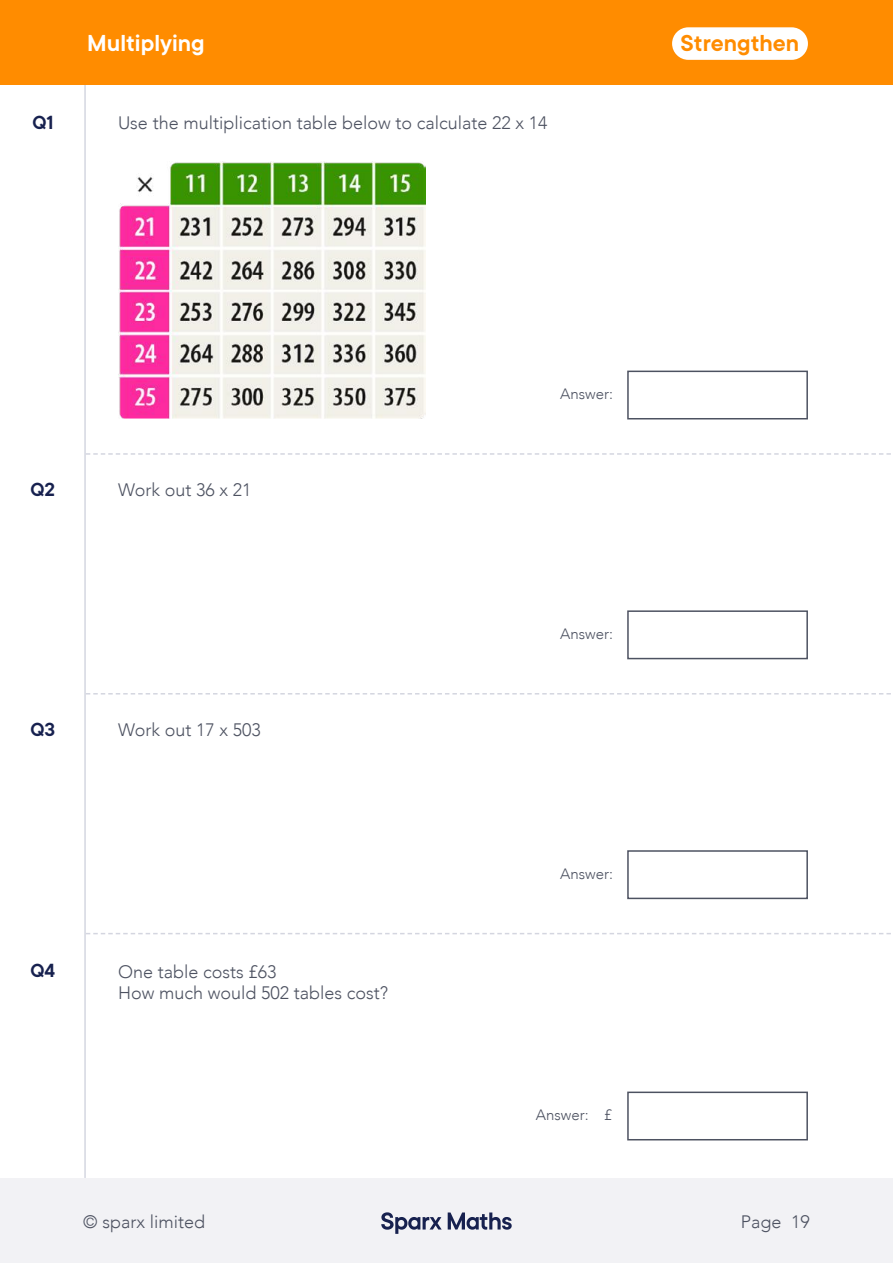
<style>
.page{position:relative;width:893px;height:1263px;background:#fff}
.page>*{position:absolute;margin:0;border:0;box-sizing:border-box;transform-origin:0 0}
.t1{font:600 25.5px "TT Commons";color:#fff}
.t2{font:600 25.5px "TT Commons";color:#ff8c00}
.t3{font:600 21px "TT Commons";color:#17214f}
.t4{font:300 18px/21.6px "Avenir";color:#4d5261}
.t5{font:300 15px "Avenir";color:#4d5261}
</style>
<div class="page">
<div style="left:0;top:1178px;width:893px;height:85px;background:#f2f2f5"></div>
<svg style="left:381px;top:1212px;width:61px;height:22px"></svg>
<svg style="left:448px;top:1212px;width:64px;height:18px"></svg>
<hr style="left:84px;top:0;width:2px;height:1178px;background:#d4d6e0">
<svg style="left:86px;top:453px;width:805px;height:2px"></svg>
<svg style="left:86px;top:693px;width:805px;height:1px"></svg>
<svg style="left:86px;top:933px;width:805px;height:1px"></svg>
<div style="left:627px;top:371px;width:181px;height:48px;border:2px solid #4d5261"></div>
<div style="left:627px;top:610px;width:181px;height:49px;border:2px solid #4d5261"></div>
<div style="left:627px;top:850px;width:181px;height:49px;border:2px solid #4d5261"></div>
<div style="left:627px;top:1091px;width:181px;height:49px;border:2px solid #4d5261"></div>
<img style="left:118px;top:161px;width:307px;height:257px">
<div style="left:0;top:0;width:893px;height:84px;background:#ff8c00"></div>
<div style="left:672px;top:27px;width:136px;height:33px;background:#fff;border-radius:16px"></div>
<p class="t3" style="left:32px;top:111px;width:23px">Q1</p>
<h1 class="t1" style="left:87px;top:29px;width:119px">Multiplying</h1>
<h1 class="t2" style="left:681px;top:29px;width:120px">Strengthen</h1>
<p class="t4" style="left:118px;top:112px;width:431px">Use the multiplication table below to calculate 22 x 14</p>
<p class="t3" style="left:31px;top:478px;width:26px">Q2</p>
<p class="t4" style="left:118px;top:479px;width:135px">Work out 36 x 21</p>
<p class="t3" style="left:30px;top:718px;width:26px">Q3</p>
<p class="t4" style="left:118px;top:719px;width:144px">Work out 17 x 503</p>
<p class="t5" style="left:560px;top:385px;width:54px">Answer:</p>
<p class="t5" style="left:560px;top:625px;width:54px">Answer:</p>
<p class="t3" style="left:31px;top:959px;width:26px">Q4</p>
<p class="t4" style="left:118px;top:960px;width:272px">One table costs £63<br>How much would 502 tables cost?</p>
<p class="t5" style="left:560px;top:865px;width:54px">Answer:</p>
<p class="t5" style="left:536px;top:1106px;width:78px">Answer: £</p>
<p class="t4" style="left:83px;top:1211px;width:123px">© sparx limited</p>
<p class="t4" style="left:741px;top:1211px;width:70px">Page 19</p>
</div>
